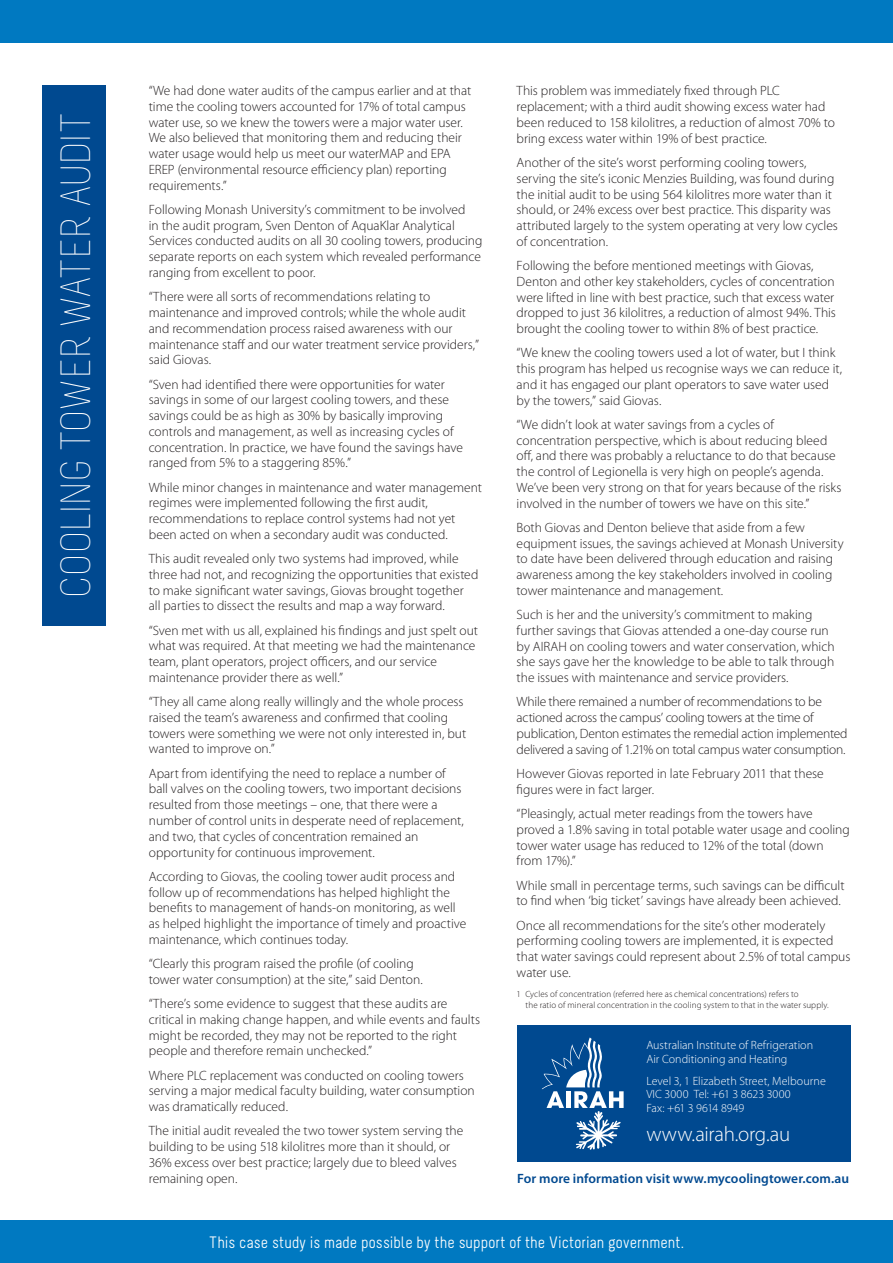
<style>
.page{position:relative;width:893px;height:1263px;background:#fff}
.page>*{position:absolute;margin:0;border:0;box-sizing:border-box;transform-origin:0 0}
.t1{font:300 42.15px "Melbourne";letter-spacing:-.015em;color:#fff}
.t2{font:300 21px "Myriad Pro";letter-spacing:-.015em;color:#fff}
.t3{font:16.5px "Melbourne";letter-spacing:.005em;color:#fff}
.t4{font:300 13.5px/15.8px "Myriad Pro";color:#231f20}
.t5{font:300 13.5px/15.8px "Myriad Pro";letter-spacing:-.02em;color:#231f20}
.t6{font:600 13.5px "Myriad Pro";letter-spacing:.005em;color:#004990}
.t7{font:300 12px/13.5px "Myriad Pro";letter-spacing:.005em;color:#fff}
.t8{font:300 9px/10.5px "Myriad Pro";letter-spacing:.01em;color:#231f20}
</style>
<div class="page">
<div style="left:0;top:0;width:893px;height:43px;background:#0079c1"></div>
<div style="left:0;top:1220px;width:893px;height:43px;background:#0079c1"></div>
<div style="left:43px;top:85px;width:63px;height:540px;background:#004990"></div>
<div style="left:517px;top:1026px;width:333px;height:136px;background:#004990"></div>
<svg style="left:542px;top:1037px;width:82px;height:113px"></svg>
<h1 class="t1" style="left:54px;top:597px;width:482px;rotate:-90deg">Cooling Tower Water Audit</h1>
<p class="t4" style="left:149px;top:83px;width:324px">“We had done water audits of the campus earlier and at that time the cooling towers accounted for 17% of total campus water use, so we knew the towers were a major water user.<br>We also believed that monitoring them and reducing their water usage would help us meet our waterMAP and EPA EREP (environmental resource efficiency plan) reporting requirements.”</p>
<p class="t4" style="left:149px;top:202px;width:335px">Following Monash University’s commitment to be involved<br>in the audit program, Sven Denton of AquaKlar Analytical Services conducted audits on all 30 cooling towers, producing separate reports on each system which revealed performance ranging from excellent to poor.</p>
<p class="t4" style="left:149px;top:289px;width:332px">“There were all sorts of recommendations relating to maintenance and improved controls; while the whole audit and recommendation process raised awareness with our maintenance staff and our water treatment service providers,” said Giovas.</p>
<p class="t4" style="left:149px;top:376px;width:316px">“Sven had identified there were opportunities for water savings in some of our largest cooling towers, and these savings could be as high as 30% by basically improving controls and management, as well as increasing cycles of concentration. In practice, we have found the savings have ranged from 5% to a staggering 85%.”</p>
<p class="t4" style="left:149px;top:479px;width:335px">While minor changes in maintenance and water management regimes were implemented following the first audit, recommendations to replace control systems had not yet been acted on when a secondary audit was conducted.</p>
<p class="t4" style="left:149px;top:551px;width:331px">This audit revealed only two systems had improved, while three had not, and recognizing the opportunities that existed to make significant water savings, Giovas brought together all parties to dissect the results and map a way forward.</p>
<p class="t4" style="left:149px;top:622px;width:331px">“Sven met with us all, explained his findings and just spelt out what was required. At that meeting we had the maintenance team, plant operators, project officers, and our service maintenance provider there as well.”</p>
<p class="t4" style="left:149px;top:694px;width:319px">“They all came along really willingly and the whole process raised the team’s awareness and confirmed that cooling towers were something we were not only interested in, but wanted to improve on.”</p>
<p class="t4" style="left:149px;top:765px;width:316px">Apart from identifying the need to replace a number of ball valves on the cooling towers, two important decisions resulted from those meetings – one, that there were a number of control units in desperate need of replacement, and two, that cycles of concentration remained an opportunity for continuous improvement.</p>
<p class="t4" style="left:149px;top:869px;width:319px">According to Giovas, the cooling tower audit process and follow up of recommendations has helped highlight the benefits to management of hands-on monitoring, as well as helped highlight the importance of timely and proactive maintenance, which continues today.</p>
<p class="t4" style="left:149px;top:956px;width:275px">“Clearly this program raised the profile (of cooling tower water consumption) at the site,” said Denton.</p>
<p class="t4" style="left:149px;top:996px;width:333px">“There’s some evidence to suggest that these audits are critical in making change happen, and while events and faults might be recorded, they may not be reported to the right people and therefore remain unchecked.”</p>
<p class="t4" style="left:149px;top:1067px;width:328px">Where PLC replacement was conducted on cooling towers serving a major medical faculty building, water consumption was dramatically reduced.</p>
<p class="t4" style="left:149px;top:1123px;width:316px">The initial audit revealed the two tower system serving the building to be using 518 kilolitres more than it should, or 36% excess over best practice; largely due to bleed valves remaining open.</p>
<p class="t4" style="left:517px;top:83px;width:320px">This problem was immediately fixed through PLC replacement; with a third audit showing excess water had been reduced to 158 kilolitres, a reduction of almost 70% to bring excess water within 19% of best practice.</p>
<p class="t4" style="left:517px;top:155px;width:323px">Another of the site’s worst performing cooling towers, serving the site’s iconic Menzies Building, was found during the initial audit to be using 564 kilolitres more water than it should, or 24% excess over best practice. This disparity was attributed largely to the system operating at very low cycles of concentration.</p>
<p class="t4" style="left:517px;top:258px;width:321px">Following the before mentioned meetings with Giovas, Denton and other key stakeholders, cycles of concentration were lifted in line with best practice, such that excess water dropped to just 36 kilolitres, a reduction of almost 94%. This brought the cooling tower to within 8% of best practice.</p>
<p class="t4" style="left:517px;top:345px;width:327px">“We knew the cooling towers used a lot of water, but I think this program has helped us recognise ways we can reduce it, and it has engaged our plant operators to save water used by the towers,” said Giovas.</p>
<p class="t4" style="left:517px;top:417px;width:326px">“We didn’t look at water savings from a cycles of concentration perspective, which is about reducing bleed off, and there was probably a reluctance to do that because the control of Legionella is very high on people’s agenda.<br>We’ve been very strong on that for years because of the risks involved in the number of towers we have on this site.”</p>
<p class="t4" style="left:517px;top:520px;width:329px">Both Giovas and Denton believe that aside from a few equipment issues, the savings achieved at Monash University to date have been delivered through education and raising awareness among the key stakeholders involved in cooling tower maintenance and management.</p>
<p class="t4" style="left:517px;top:607px;width:319px">Such is her and the university’s commitment to making further savings that Giovas attended a one-day course run by AIRAH on cooling towers and water conservation, which she says gave her the knowledge to be able to talk through the issues with maintenance and service providers.</p>
<p class="t5" style="left:517px;top:694px;width:332px">While there remained a number of recommendations to be actioned across the campus’ cooling towers at the time of publication, Denton estimates the remedial action implemented delivered a saving of 1.21% on total campus water consumption.</p>
<p class="t4" style="left:517px;top:766px;width:309px">However Giovas reported in late February 2011 that these figures were in fact larger.</p>
<p class="t4" style="left:517px;top:806px;width:335px">“Pleasingly, actual meter readings from the towers have proved a 1.8% saving in total potable water usage and cooling tower water usage has reduced to 12% of the total (down from 17%).”</p>
<p class="t4" style="left:517px;top:877px;width:329px">While small in percentage terms, such savings can be difficult to find when ‘big ticket’ savings have already been achieved.</p>
<p class="t4" style="left:517px;top:917px;width:335px">Once all recommendations for the site’s other moderately performing cooling towers are implemented, it is expected that water savings could represent about 2.5% of total campus water use.</p>
<p class="t8" style="left:525px;top:989px;width:305px;text-indent:-9px">1 Cycles of concentration (referred here as chemical concentrations) refers to<br>the ratio of mineral concentration in the cooling system to that in the water supply.</p>
<p class="t7" style="left:646px;top:1039px;width:168px">Australian Institute of Refrigeration<br>Air Conditioning and Heating</p>
<p class="t7" style="left:646px;top:1074px;width:181px">Level 3, 1 Elizabeth Street, Melbourne<br>VIC 3000 Tel: +61 3 8623 3000<br>Fax: +61 3 9614 8949</p>
<h2 class="t2" style="left:646px;top:1123px;width:145px">www.airah.org.au</h2>
<p class="t6" style="left:517px;top:1171px;width:333px">For more information visit www.mycoolingtower.com.au</p>
<p class="t3" style="left:209px;top:1234px;width:476px">This case study is made possible by the support of the Victorian government.</p>
</div>
